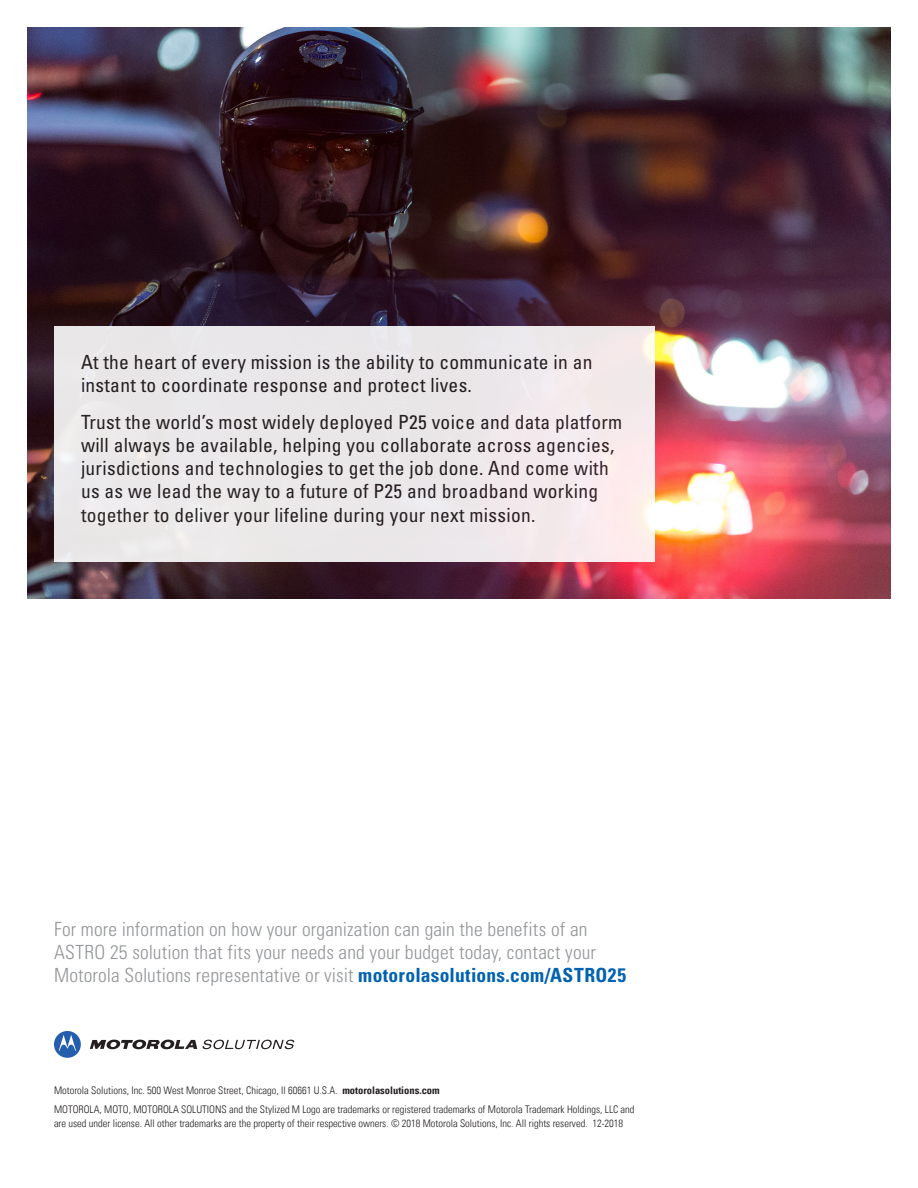
<style>
.page{position:relative;width:918px;height:1188px;background:#fff}
.page>*{position:absolute;margin:0;border:0;box-sizing:border-box;transform-origin:0 0}
.t1{font:condensed 19.5px/23.2px "Univers";letter-spacing:.015em;color:#231f20}
.t2{font:300 condensed 19.5px/23.2px "Univers";letter-spacing:.01em;color:#939598}
.t3{font:300 condensed 10.5px/13.5px "Univers LT";color:#231f20}
.s1{font-weight:700;color:#0162b0}
.s2{font-weight:700}
</style>
<div class="page">
<img style="left:27px;top:27px;width:864px;height:571px">
<div style="left:54px;top:326px;width:600px;height:236px;background:linear-gradient(to right,#e6e7e8,#f3e9eb)"></div>
<svg style="left:90px;top:1040px;width:107px;height:10px"></svg>
<svg style="left:54px;top:1031px;width:27px;height:27px"></svg>
<svg style="left:203px;top:1040px;width:91px;height:9px"></svg>
<p class="t1" style="left:81px;top:350px;width:513px">At the heart of every mission is the ability to communicate in an instant to coordinate response and protect lives.</p>
<p class="t1" style="left:81px;top:410px;width:543px">Trust the world’s most widely deployed P25 voice and data platform will always be available, helping you collaborate across agencies, jurisdictions and technologies to get the job done. And come with us as we lead the way to a future of P25 and broadband working together to deliver your lifeline during your next mission.</p>
<p class="t2" style="left:54px;top:917px;width:574px">For more information on how your organization can gain the benefits of an<br>ASTRO 25 solution that fits your needs and your budget today, contact your<br>Motorola Solutions representative or visit <span class="s1">motorolasolutions.com/ASTRO25</span></p>
<p class="t3" style="left:54px;top:1083px;width:387px">Motorola Solutions, Inc. 500 West Monroe Street, Chicago, Il 60661 U.S.A. <span class="s2">motorolasolutions.com</span></p>
<p class="t3" style="left:54px;top:1103px;width:582px">MOTOROLA, MOTO, MOTOROLA SOLUTIONS and the Stylized M Logo are trademarks or registered trademarks of Motorola Trademark Holdings, LLC and are used under license. All other trademarks are the property of their respective owners. © 2018 Motorola Solutions, Inc. All rights reserved. 12-2018</p>
</div>
